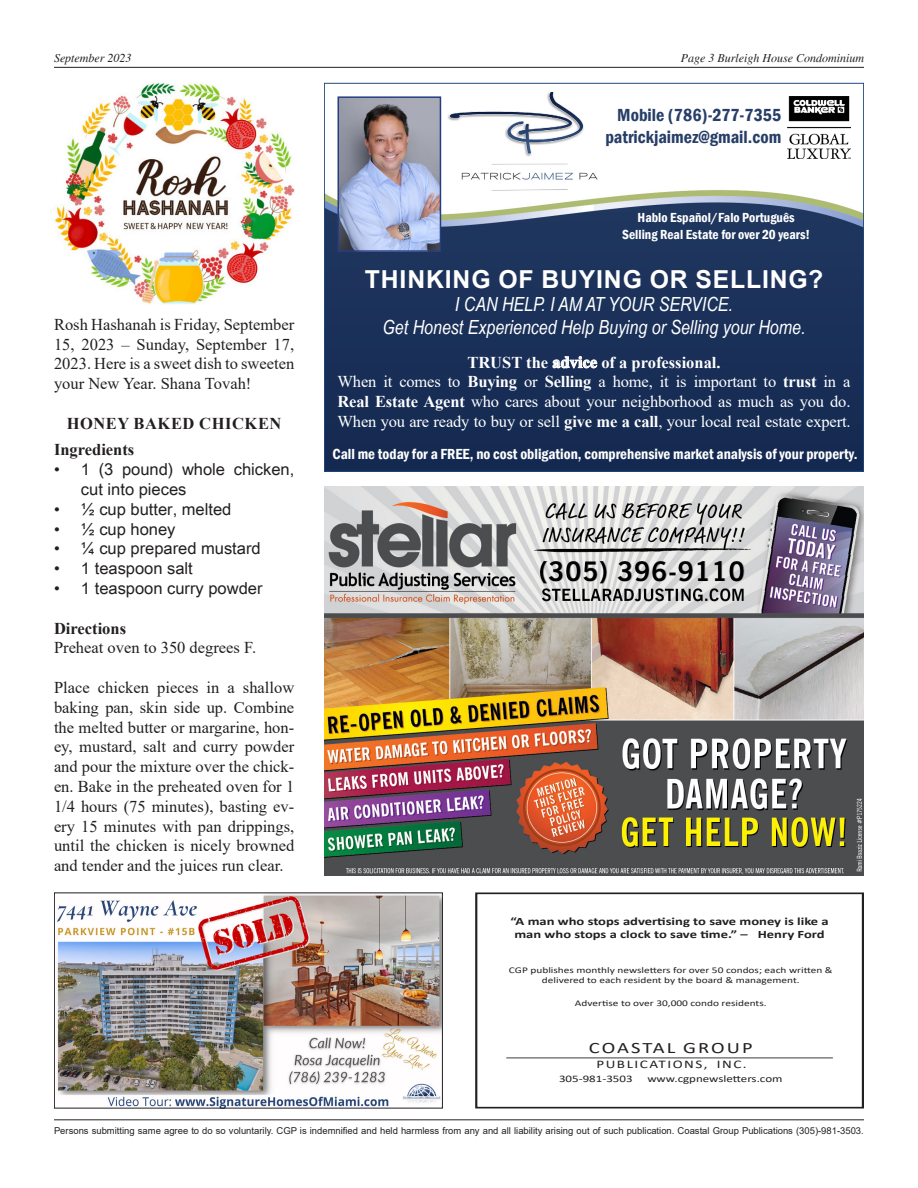
<style>
.page{position:relative;width:918px;height:1188px;background:#fff}
.page>*{position:absolute;margin:0;border:0;box-sizing:border-box;transform-origin:0 0}
.t1{font:700 24.75px "Arial";letter-spacing:.035em;color:#fff}
.t2{font:italic 19.5px/23.4px "Arial Narrow";color:#fff;text-align:center}
.t3{font:600 condensed 18px/22.5px "Franklin Gothic";color:#273e67;text-align:right}
.t4{font:16.5px/19.8px "Times New Roman";color:#231f20;text-align:justify}
.t5{font:16.5px/19.8px "Times New Roman";letter-spacing:-.01em;color:#fff;text-align:center}
.t6{font:16.5px/19.8px "Arial Unicode MS";color:#231f20}
.t7{font:700 16.5px/26.5px "Times New Roman";letter-spacing:.035em;color:#231f20}
.t8{font:700 16.5px "Times New Roman";color:#231f20}
.t9{font:15.9px "Calibri";letter-spacing:.095em;color:#231f20;scale:1.3 1}
.t10{font:600 condensed 15px "Franklin Gothic";color:#fff}
.t11{font:600 condensed 13.5px/16.2px "Franklin Gothic";color:#fff;text-align:center}
.t12{font:italic 12px "Times";color:#231f20}
.t13{font:11.7px "Calibri";letter-spacing:.1em;color:#231f20;scale:1.3 1}
.t14{font:700 11.25px/13.5px "Calibri";color:#231f20;text-align:center;scale:1.3 1}
.t15{font:10.05px "Calibri";color:#231f20;scale:1.3 1}
.t16{font:9.45px "Arial";color:#231f20}
.t17{font:8.7px/10.5px "Calibri";color:#231f20;text-align:center;scale:1.3 1}
.s1{font-weight:700}
</style>
<div class="page">
<div style="left:475px;top:892px;width:389px;height:216px;border:2px solid #231f20"></div>
<hr style="left:506px;top:1057px;width:327px;height:1px;background:#231f20">
<img style="left:56px;top:894px;width:385px;height:212px">
<div style="left:54px;top:892px;width:389px;height:216px;border:1px solid #231f20"></div>
<img style="left:324px;top:487px;width:540px;height:389px">
<hr style="left:54px;top:67px;width:810px;height:1px;background:#231f20">
<hr style="left:54px;top:1119px;width:810px;height:1px;background:#231f20">
<img style="left:326px;top:96px;width:536px;height:374px">
<img style="left:447px;top:92px;width:152px;height:101px">
<img style="left:341px;top:99px;width:97px;height:150px">
<div style="left:338px;top:96px;width:103px;height:156px;border:2px solid #263d81"></div>
<img style="left:788px;top:96px;width:62px;height:63px">
<img style="left:54px;top:82px;width:240px;height:223px">
<p class="t12" style="left:54px;top:52px;width:79px">September 2023</p>
<p class="t12" style="left:681px;top:52px;width:185px">Page 3 Burleigh House Condominium</p>
<p class="t4" style="left:54px;top:314px;width:242px">Rosh Hashanah is Friday, September 15, 2023 – Sunday, September 17, 2023. Here is a sweet dish to sweeten your New Year. Shana Tovah!</p>
<p class="t7" style="left:54px;top:410px;width:229px;text-indent:13px">HONEY BAKED CHICKEN<br>Ingredients</p>
<p class="t6" style="left:81px;top:459px;width:215px;text-indent:-27px">• 1 (3 pound) whole chicken, cut into pieces</p>
<p class="t6" style="left:54px;top:499px;width:179px">• ½ cup butter, melted</p>
<p class="t6" style="left:54px;top:518px;width:123px">• ½ cup honey</p>
<p class="t6" style="left:54px;top:538px;width:208px">• ¼ cup prepared mustard</p>
<p class="t6" style="left:54px;top:558px;width:140px">• 1 teaspoon salt</p>
<p class="t6" style="left:54px;top:578px;width:210px">• 1 teaspoon curry powder</p>
<p class="t8" style="left:54px;top:616px;width:74px">Directions</p>
<p class="t4" style="left:54px;top:637px;width:204px">Preheat oven to 350 degrees F.</p>
<p class="t4" style="left:54px;top:677px;width:242px">Place chicken pieces in a shallow baking pan, skin side up. Combine the melted butter or margarine, hon&shy;ey, mustard, salt and curry powder and pour the mixture over the chick&shy;en. Bake in the preheated oven for 1<br>1/4 hours (75 minutes), basting ev&shy;ery 15 minutes with pan drippings, until the chicken is nicely browned and tender and the juices run clear.</p>
<p class="t3" style="left:605px;top:103px;width:177px">Mobile (786)-277-7355 patrickjaimez@gmail.com</p>
<p class="t11" style="left:622px;top:210px;width:190px">Hablo Español/Falo Português<br>Selling Real Estate for over 20 years!</p>
<h1 class="t1" style="left:365px;top:261px;width:460px">THINKING OF BUYING OR SELLING?</h1>
<p class="t2" style="left:382px;top:292px;width:425px">I CAN HELP. I AM AT YOUR SERVICE.<br>Get Honest Experienced Help Buying or Selling your Home.</p>
<p class="t5" style="left:338px;top:352px;width:515px"><span class="s1">TRUST the advice of a professional.<br></span>When it comes to <span class="s1">Buying</span> or <span class="s1">Selling</span> a home, it is important to <span class="s1">trust</span> in a <span class="s1">Real Estate Agent</span> who cares about your neighborhood as much as you do.<br>When you are ready to buy or sell <span class="s1">give me a call</span>, your local real estate expert.</p>
<p class="t10" style="left:333px;top:444px;width:527px">Call me today for a FREE, no cost obligation, comprehensive market analysis of your property.</p>
<p class="t14" style="left:510px;top:914px;width:246px">“A man who stops advertising to save money is like a man who stops a clock to save time.” – Henry Ford</p>
<p class="t17" style="left:509px;top:965px;width:251px">CGP publishes monthly newsletters for over 50 condos; each written &amp; delivered to each resident by the board &amp; management.</p>
<p class="t17" style="left:575px;top:998px;width:149px">Advertise to over 30,000 condo residents.</p>
<p class="t9" style="left:589px;top:1037px;width:127px">COASTAL GROUP</p>
<p class="t13" style="left:596px;top:1056px;width:117px">PUBLICATIONS, INC.</p>
<p class="t15" style="left:559px;top:1072px;width:58px">305-981-3503</p>
<p class="t15" style="left:647px;top:1072px;width:106px">www.cgpnewsletters.com</p>
<p class="t16" style="left:54px;top:1124px;width:811px">Persons submitting same agree to do so voluntarily. CGP is indemnified and held harmless from any and all liability arising out of such publication. Coastal Group Publications (305)-981-3503.</p>
</div>
